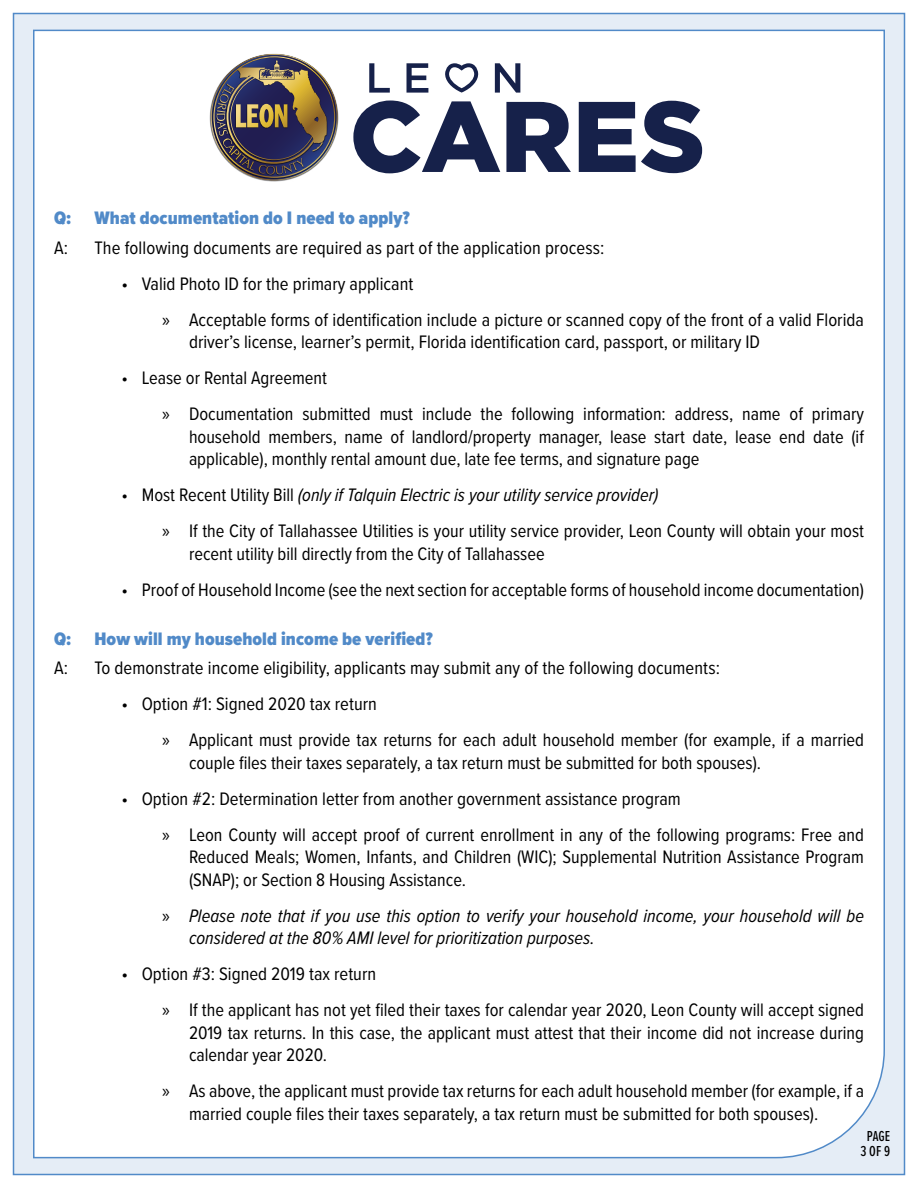
<style>
.page{position:relative;width:918px;height:1188px;background:#fff}
.page>*{position:absolute;margin:0;border:0;box-sizing:border-box;transform-origin:0 0}
.A_Style{font:18.75px/22.5px "Proxima Nova Cond";color:#000}
.t1{font:italic 18.75px/22.5px "Proxima Nova Cond";color:#000}
.Q_Style{font:900 18.75px "Proxima Nova Cond";letter-spacing:.005em;color:#518ac8}
.t2{font:500 15px/15px "Proxima Nova Ex Cn";color:#000;text-align:center}
.s1{font-family:"Myriad Pro"}
.s2{font-style:normal}
.s3{font-family:"Myriad Pro";font-style:normal}
</style>
<div class="page">
<div style="left:14px;top:14px;width:890px;height:1160px;background:#e5edf6"></div>
<div style="left:33px;top:29px;width:852px;height:1130px;background:#fff"></div>
<svg style="left:353px;top:101px;width:147px;height:72px;background:#868ca1"></svg>
<svg style="left:506px;top:102px;width:65px;height:70px;background:#555d7b"></svg>
<svg style="left:579px;top:101px;width:123px;height:72px;background:#646b86"></svg>
<svg style="left:369px;top:63px;width:21px;height:30px"></svg>
<svg style="left:407px;top:63px;width:21px;height:30px"></svg>
<svg style="left:495px;top:63px;width:25px;height:30px"></svg>
<svg style="left:444px;top:63px;width:35px;height:30px"></svg>
<img style="left:210px;top:53px;width:129px;height:128px">
<img style="left:211px;top:54px;width:127px;height:126px">
<p class="Q_Style" style="left:54px;top:204px;width:357px">Q: What documentation do I need to apply?</p>
<p class="A_Style" style="left:54px;top:235px;width:15px">A:</p>
<p class="A_Style" style="left:94px;top:235px;width:511px">The following documents are required as part of the application process:</p>
<p class="A_Style" style="left:122px;top:271px;width:293px">• Valid Photo ID for the primary applicant</p>
<p class="A_Style" style="left:189px;top:307px;width:677px;text-indent:-27px"><span class="s1">»</span> Acceptable forms of identification include a picture or scanned copy of the front of a valid Florida driver’s license, learner’s permit, Florida identification card, passport, or military ID</p>
<p class="A_Style" style="left:122px;top:366px;width:207px">• Lease or Rental Agreement</p>
<p class="A_Style" style="left:189px;top:402px;width:677px;text-align:justify;text-indent:-27px"><span class="s1">»</span> Documentation submitted must include the following information: address, name of primary household members, name of landlord/property manager, lease start date, lease end date (if applicable), monthly rental amount due, late fee terms, and signature page</p>
<p class="t1" style="left:122px;top:483px;width:538px"><span class="s2">• Most Recent Utility Bill</span> (only if Talquin Electric is your utility service provider)</p>
<p class="A_Style" style="left:189px;top:519px;width:677px;text-indent:-27px"><span class="s1">»</span> If the City of Tallahassee Utilities is your utility service provider, Leon County will obtain your most recent utility bill directly from the City of Tallahassee</p>
<p class="A_Style" style="left:122px;top:577px;width:744px">• Proof of Household Income (see the next section for acceptable forms of household income documentation)</p>
<p class="Q_Style" style="left:54px;top:625px;width:380px">Q: How will my household income be verified?</p>
<p class="A_Style" style="left:54px;top:656px;width:15px">A:</p>
<p class="A_Style" style="left:94px;top:656px;width:627px">To demonstrate income eligibility, applicants may submit any of the following documents:</p>
<p class="A_Style" style="left:122px;top:692px;width:257px">• Option #1: Signed 2020 tax return</p>
<p class="A_Style" style="left:189px;top:728px;width:677px;text-indent:-27px"><span class="s1">»</span> Applicant must provide tax returns for each adult household member (for example, if a married couple files their taxes separately, a tax return must be submitted for both spouses).</p>
<p class="A_Style" style="left:122px;top:787px;width:561px">• Option #2: Determination letter from another government assistance program</p>
<p class="A_Style" style="left:189px;top:823px;width:677px;text-align:justify;text-indent:-27px"><span class="s1">»</span> Leon County will accept proof of current enrollment in any of the following programs: Free and Reduced Meals; Women, Infants, and Children (WIC); Supplemental Nutrition Assistance Program (SNAP); or Section 8 Housing Assistance.</p>
<p class="t1" style="left:189px;top:904px;width:677px;text-indent:-27px"><span class="s3">»</span> Please note that if you use this option to verify your household income, your household will be considered at the 80% AMI level for prioritization purposes.</p>
<p class="A_Style" style="left:122px;top:962px;width:256px">• Option #3: Signed 2019 tax return</p>
<p class="A_Style" style="left:189px;top:998px;width:676px;text-align:justify;text-indent:-27px"><span class="s1">»</span> If the applicant has not yet filed their taxes for calendar year 2020, Leon County will accept signed 2019 tax returns. In this case, the applicant must attest that their income did not increase during calendar year 2020.</p>
<p class="A_Style" style="left:189px;top:1079px;width:677px;text-indent:-27px"><span class="s1">»</span> As above, the applicant must provide tax returns for each adult household member (for example, if a married couple files their taxes separately, a tax return must be submitted for both spouses).</p>
<p class="t2" style="left:861px;top:1128px;width:31px">PAGE<br>3 OF 9</p>
</div>
